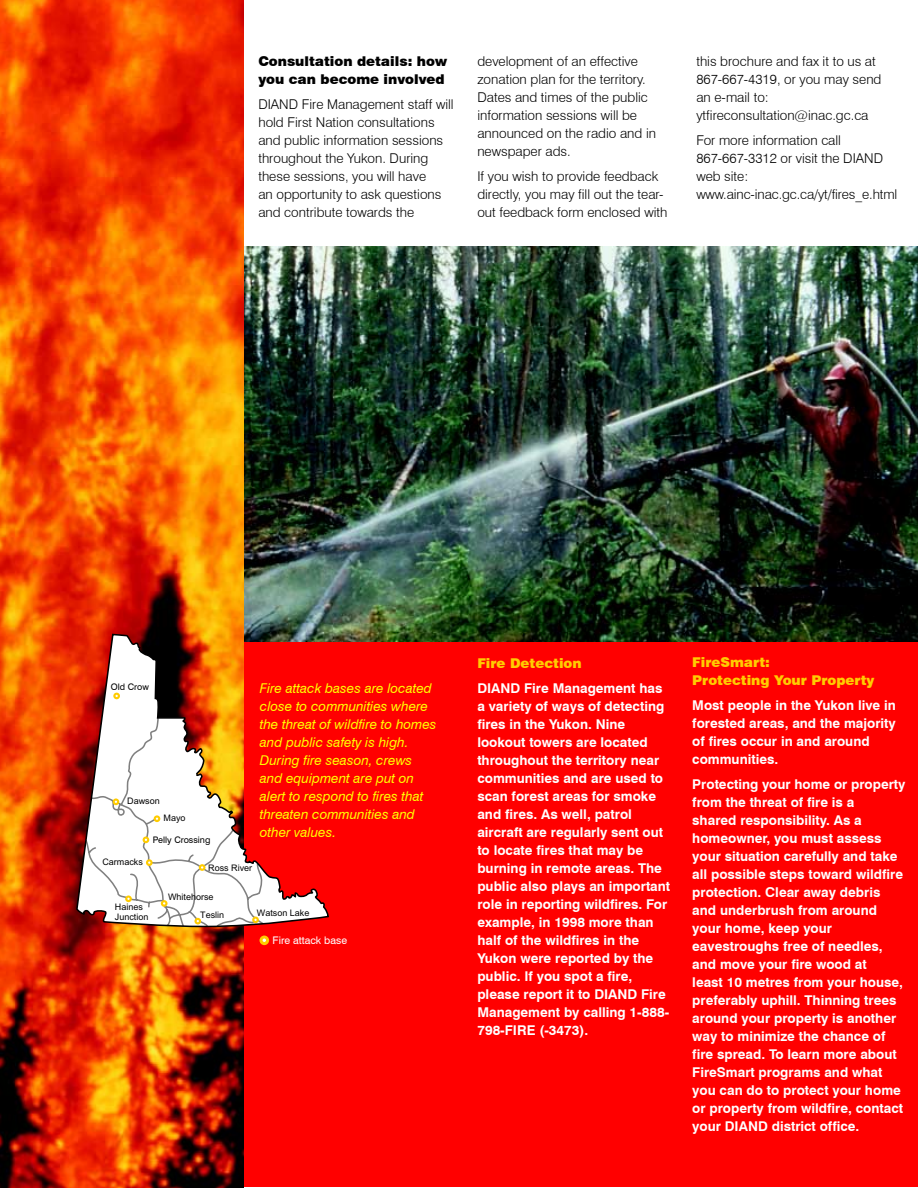
<style>
.page{position:relative;width:918px;height:1188px;background:#fff}
.page>*{position:absolute;margin:0;border:0;box-sizing:border-box;transform-origin:0 0}
.t1{font:700 13.5px/18px "Swiss 721 BT";color:#fff}
.t2{font:300 13.5px/18px "Swiss 721 BT";color:#000}
.t3{font:italic 13.5px/18px "Swiss 721 BT";color:#ff0}
.t4{font:900 13.5px/18px "Swiss 721 BT";color:#000}
.t5{font:900 13.5px/18px "Swiss 721 BT";color:#fc0}
.t6{font:10.5px "Swiss 721 BT";color:#fff}
.t7{font:9px/10.5px "Arial";color:#000}
.t8{font:9px "Swiss 721 BT";color:#000}
.s1{font-weight:900;color:#fc0}
</style>
<div class="page">
<img style="left:244px;top:247px;width:674px;height:396px">
<div style="left:243px;top:643px;width:675px;height:544px;background:#f00"></div>
<img style="left:0;top:0;width:244px;height:1187px">
<svg style="left:75px;top:633px;width:255px;height:295px"></svg>
<svg style="left:113px;top:693px;width:7px;height:6px"></svg>
<svg style="left:84px;top:716px;width:181px;height:212px"></svg>
<svg style="left:260px;top:936px;width:9px;height:9px"></svg>
<p class="t4" style="left:258px;top:53px;width:191px">Consultation details: how you can become involved</p>
<p class="t2" style="left:258px;top:95px;width:197px">DIAND Fire Management staff will hold First Nation consultations and public information sessions throughout the Yukon. During these sessions, you will have<br>an opportunity to ask questions and contribute towards the</p>
<p class="t2" style="left:477px;top:53px;width:180px">development of an effective zonation plan for the territory.<br>Dates and times of the public information sessions will be announced on the radio and in newspaper ads.</p>
<p class="t2" style="left:477px;top:167px;width:192px">If you wish to provide feedback directly, you may fill out the tear&shy;out feedback form enclosed with</p>
<p class="t2" style="left:696px;top:53px;width:187px">this brochure and fax it to us at<br>867-667-4319, or you may send an e-mail to: ytfireconsultation@inac.gc.ca</p>
<p class="t2" style="left:696px;top:131px;width:203px">For more information call<br>867-667-3312 or visit the DIAND web site: www.ainc-inac.gc.ca/yt/fires_e.html</p>
<p class="t8" style="left:111px;top:681px;width:39px">Old Crow</p>
<p class="t7" style="left:127px;top:796px;width:34px">Dawson</p>
<p class="t7" style="left:164px;top:813px;width:24px">Mayo</p>
<p class="t8" style="left:153px;top:834px;width:59px">Pelly Crossing</p>
<p class="t3" style="left:260px;top:680px;width:178px">Fire attack bases are located close to communities where the threat of wildfire to homes and public safety is high.<br>During fire season, crews and equipment are put on alert to respond to fires that threaten communities and other values.</p>
<p class="t7" style="left:102px;top:857px;width:42px">Carmacks</p>
<p class="t7" style="left:115px;top:902px;width:35px">Haines<br>Junction</p>
<p class="t7" style="left:200px;top:887px;width:26px;line-height:18.9px;text-indent:-32px">Whitehorse<br>Teslin</p>
<p class="t7" style="left:208px;top:862px;width:46px">Ross River</p>
<p class="t7" style="left:257px;top:908px;width:54px">Watson Lake</p>
<p class="t6" style="left:273px;top:934px;width:76px">Fire attack base</p>
<p class="t1" style="left:477px;top:651px;width:187px;line-height:24.8px"><span class="s1">Fire Detection<br></span>DIAND Fire Management has</p>
<p class="t1" style="left:477px;top:697px;width:194px">a variety of ways of detecting fires in the Yukon. Nine lookout towers are located throughout the territory near communities and are used to scan forest areas for smoke and fires. As well, patrol aircraft are regularly sent out to locate fires that may be burning in remote areas. The public also plays an important role in reporting wildfires. For example, in 1998 more than half of the wildfires in the<br>Yukon were reported by the public. If you spot a fire, please report it to DIAND Fire<br>Management by calling 1-888-<br>798-FIRE (-3473).</p>
<p class="t5" style="left:692px;top:653px;width:184px">FireSmart:<br>Protecting Your Property</p>
<p class="t1" style="left:692px;top:696px;width:205px">Most people in the Yukon live in forested areas, and the majority of fires occur in and around communities.</p>
<p class="t1" style="left:692px;top:775px;width:215px">Protecting your home or property from the threat of fire is a<br>shared responsibility. As a homeowner, you must assess your situation carefully and take all possible steps toward wildfire protection. Clear away debris and underbrush from around your home, keep your eavestroughs free of needles, and move your fire wood at<br>least 10 metres from your house, preferably uphill. Thinning trees around your property is another way to minimize the chance of fire spread. To learn more about<br>FireSmart programs and what you can do to protect your home or property from wildfire, contact your DIAND district office.</p>
</div>
